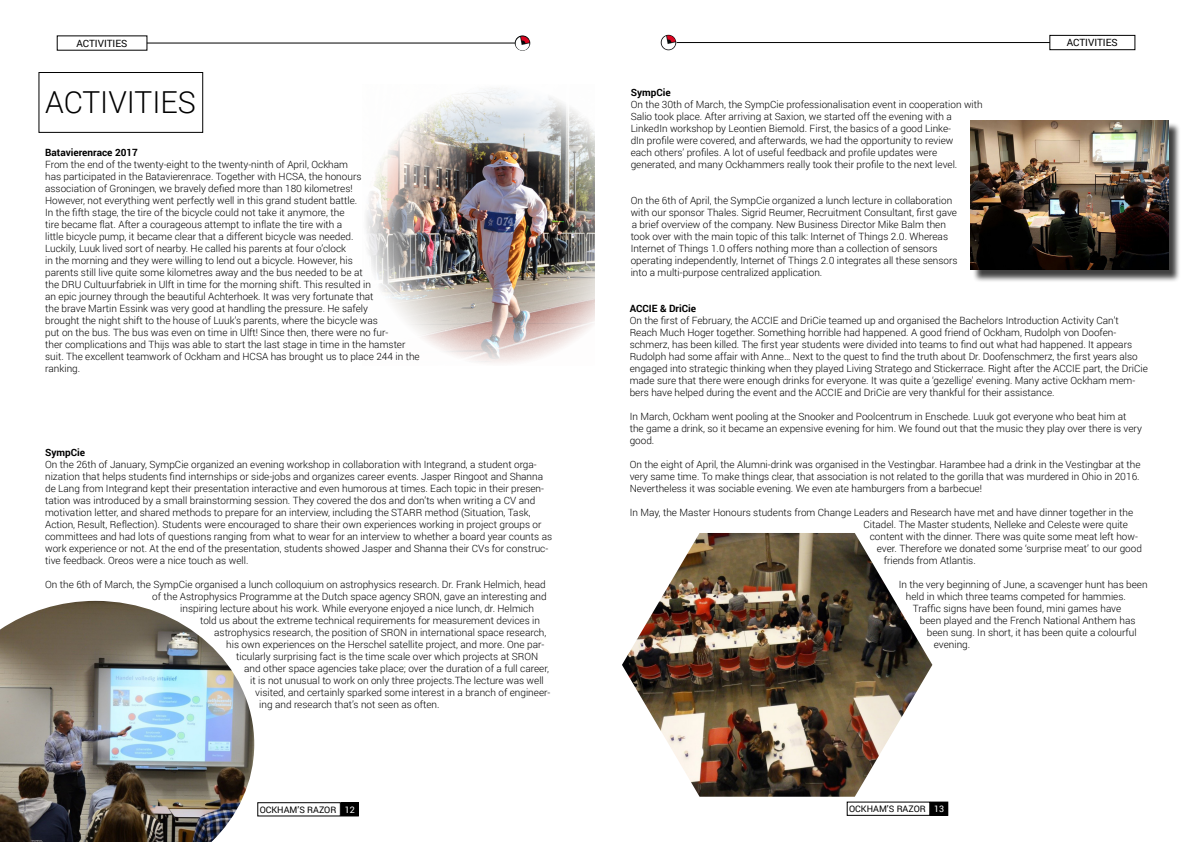
<style>
.page{position:relative;width:1191px;height:842px;background:#fff}
.page>*{position:absolute;margin:0;border:0;box-sizing:border-box;transform-origin:0 0}
.t1{font:300 30.3px "Roboto";color:#000}
.t2{font:300 10px/12px "Roboto";color:#000}
.t3{font:700 10px "Roboto";color:#000}
.t4{font:10px "Roboto";color:#000}
.t5{font:9px "Roboto";color:#000}
.s1{color:#fff}
</style>
<div class="page">
<div style="left:257px;top:802px;width:84px;height:14px;border:1px solid #000"></div>
<div style="left:341px;top:803px;width:17px;height:13px;background:#000"></div>
<div style="left:341px;top:802px;width:18px;height:14px;border:1px solid #000"></div>
<div style="left:846px;top:801px;width:84px;height:15px;border:1px solid #000"></div>
<div style="left:930px;top:802px;width:17px;height:13px;background:#000"></div>
<div style="left:930px;top:801px;width:18px;height:15px;border:1px solid #000"></div>
<img style="left:515px;top:35px;width:15px;height:16px;border-radius:8px">
<img style="left:660px;top:35px;width:16px;height:15px;border-radius:8px">
<hr style="left:676px;top:42px;width:374px;height:1px;background:#000">
<div style="left:1049px;top:35px;width:86px;height:15px;border:1px solid #000"></div>
<hr style="left:147px;top:43px;width:368px;height:1px;background:#000">
<div style="left:38px;top:72px;width:165px;height:61px;border:1px solid #000"></div>
<img style="left:366px;top:88px;width:229px;height:275px">
<img style="left:0;top:601px;width:254px;height:241px">
<img style="left:622px;top:533px;width:310px;height:264px">
<div style="left:972px;top:122px;width:208px;height:160px;background:#000;opacity:.75"></div>
<img style="left:970px;top:120px;width:198px;height:150px">
<p class="t4" style="left:76px;top:36px;width:53px">ACTIVITIES</p>
<p class="t4" style="left:1066px;top:36px;width:53px">ACTIVITIES</p>
<h1 class="t1" style="left:45px;top:81px;width:152px">ACTIVITIES</h1>
<p class="t3" style="left:45px;top:145px;width:94px">Batavierenrace 2017</p>
<p class="t2" style="left:45px;top:158px;width:376px">From the end of the twenty-eight to the twenty-ninth of April, Ockham<br>has participated in the Batavierenrace. Together with HCSA, the honours<br>association of Groningen, we bravely defied more than 180 kilometres!<br>However, not everything went perfectly well in this grand student battle.<br>In the fifth stage, the tire of the bicycle could not take it anymore, the<br>tire became flat. After a courageous attempt to inflate the tire with a<br>little bicycle pump, it became clear that a different bicycle was needed.<br>Luckily, Luuk lived sort of nearby. He called his parents at four o’clock<br>in the morning and they were willing to lend out a bicycle. However, his<br>parents still live quite some kilometres away and the bus needed to be at<br>the DRU Cultuurfabriek in Ulft in time for the morning shift. This resulted in<br>an epic journey through the beautiful Achterhoek. It was very fortunate that<br>the brave Martin Essink was very good at handling the pressure. He safely<br>brought the night shift to the house of Luuk’s parents, where the bicycle was<br>put on the bus. The bus was even on time in Ulft! Since then, there were no fur-<br>ther complications and Thijs was able to start the last stage in time in the hamster suit. The excellent teamwork of Ockham and HCSA has brought us to place 244 in the ranking.</p>
<p class="t3" style="left:45px;top:445px;width:42px">SympCie</p>
<p class="t2" style="left:45px;top:458px;width:508px">On the 26th of January, SympCie organized an evening workshop in collaboration with Integrand, a student orga&shy;nization that helps students find internships or side-jobs and organizes career events. Jasper Ringoot and Shanna de Lang from Integrand kept their presentation interactive and even humorous at times. Each topic in their presen&shy;tation was introduced by a small brainstorming session. They covered the dos and don’ts when writing a CV and motivation letter, and shared methods to prepare for an interview, including the STARR method (Situation, Task, Action, Result, Reflection). Students were encouraged to share their own experiences working in project groups or committees and had lots of questions ranging from what to wear for an interview to whether a board year counts as work experience or not. At the end of the presentation, students showed Jasper and Shanna their CVs for construc&shy;tive feedback. Oreos were a nice touch as well.</p>
<p class="t2" style="left:45px;top:578px;width:502px">On the 6th of March, the SympCie organised a lunch colloquium on astrophysics research. Dr. Frank Helmich, head</p>
<p class="t2" style="left:152px;top:590px;width:396px">of the Astrophysics Programme at the Dutch space agency SRON, gave an interesting and</p>
<p class="t2" style="left:180px;top:602px;width:355px">inspiring lecture about his work. While everyone enjoyed a nice lunch, dr. Helmich</p>
<p class="t2" style="left:200px;top:614px;width:341px">told us about the extreme technical requirements for measurement devices in</p>
<p class="t2" style="left:214px;top:626px;width:334px">astrophysics research, the position of SRON in international space research,</p>
<p class="t2" style="left:226px;top:638px;width:320px">his own experiences on the Herschel satellite project, and more. One par-</p>
<p class="t2" style="left:236px;top:650px;width:304px">ticularly surprising fact is the time scale over which projects at SRON</p>
<p class="t2" style="left:244px;top:662px;width:306px">and other space agencies take place; over the duration of a full career,</p>
<p class="t2" style="left:250px;top:674px;width:295px">it is not unusual to work on only three projects.The lecture was well</p>
<p class="t2" style="left:255px;top:686px;width:297px">visited, and certainly sparked some interest in a branch of engineer-</p>
<p class="t2" style="left:259px;top:698px;width:182px">ing and research that’s not seen as often.</p>
<p class="t3" style="left:630px;top:85px;width:42px">SympCie</p>
<p class="t2" style="left:630px;top:98px;width:353px">On the 30th of March, the SympCie professionalisation event in cooperation with Salio took place. After arriving at Saxion, we started off the evening with a LinkedIn workshop by Leontien Biemold. First, the basics of a good Linke-<br>dIn profile were covered, and afterwards, we had the opportunity to review<br>each others’ profiles. A lot of useful feedback and profile updates were generated, and many Ockhammers really took their profile to the next level.</p>
<p class="t2" style="left:630px;top:194px;width:328px">On the 6th of April, the SympCie organized a lunch lecture in collaboration with our sponsor Thales. Sigrid Reumer, Recruitment Consultant, first gave a brief overview of the company. New Business Director Mike Balm then took over with the main topic of this talk: Internet of Things 2.0. Whereas Internet of Things 1.0 offers nothing more than a collection of sensors operating independently, Internet of Things 2.0 integrates all these sensors into a multi-purpose centralized application.</p>
<p class="t3" style="left:629px;top:301px;width:68px">ACCIE &amp; DriCie</p>
<p class="t2" style="left:629px;top:314px;width:519px">On the first of February, the ACCIE and DriCie teamed up and organised the Bachelors Introduction Activity Can’t Reach Much Hoger together. Something horrible had happened. A good friend of Ockham, Rudolph von Doofen&shy;schmerz, has been killed. The first year students were divided into teams to find out what had happened. It appears Rudolph had some affair with Anne… Next to the quest to find the truth about Dr. Doofenschmerz, the first years also engaged into strategic thinking when they played Living Stratego and Stickerrace. Right after the ACCIE part, the DriCie made sure that there were enough drinks for everyone. It was quite a ‘gezellige’ evening. Many active Ockham mem&shy;bers have helped during the event and the ACCIE and DriCie are very thankful for their assistance.</p>
<p class="t2" style="left:629px;top:410px;width:514px">In March, Ockham went pooling at the Snooker and Poolcentrum in Enschede. Luuk got everyone who beat him at the game a drink, so it became an expensive evening for him. We found out that the music they play over there is very good.</p>
<p class="t2" style="left:629px;top:458px;width:512px;text-align:justify">On the eight of April, the Alumni-drink was organised in the Vestingbar. Harambee had a drink in the Vestingbar at the very same time. To make things clear, that association is not related to the gorilla that was murdered in Ohio in 2016.<br>Nevertheless it was sociable evening. We even ate hamburgers from a barbecue!</p>
<p class="t2" style="left:629px;top:506px;width:505px">In May, the Master Honours students from Change Leaders and Research have met and have dinner together in the</p>
<p class="t2" style="left:863px;top:518px;width:266px">Citadel. The Master students, Nelleke and Celeste were quite</p>
<p class="t2" style="left:869px;top:530px;width:270px">content with the dinner. There was quite some meat left how-</p>
<p class="t2" style="left:876px;top:542px;width:267px">ever. Therefore we donated some ‘surprise meat’ to our good</p>
<p class="t2" style="left:883px;top:554px;width:93px">friends from Atlantis.</p>
<p class="t2" style="left:898px;top:578px;width:250px">In the very beginning of June, a scavenger hunt has been</p>
<p class="t2" style="left:905px;top:590px;width:222px">held in which three teams competed for hammies.</p>
<p class="t2" style="left:912px;top:602px;width:210px">Traffic signs have been found, mini games have</p>
<p class="t2" style="left:919px;top:614px;width:217px">been played and the French National Anthem has</p>
<p class="t2" style="left:926px;top:626px;width:211px">been sung. In short, it has been quite a colourful</p>
<p class="t2" style="left:933px;top:638px;width:38px">evening.</p>
<p class="t5" style="left:260px;top:803px;width:97px">OCKHAM’S RAZOR <span class="s1">12</span></p>
<p class="t5" style="left:849px;top:802px;width:97px">OCKHAM’S RAZOR <span class="s1">13</span></p>
</div>
